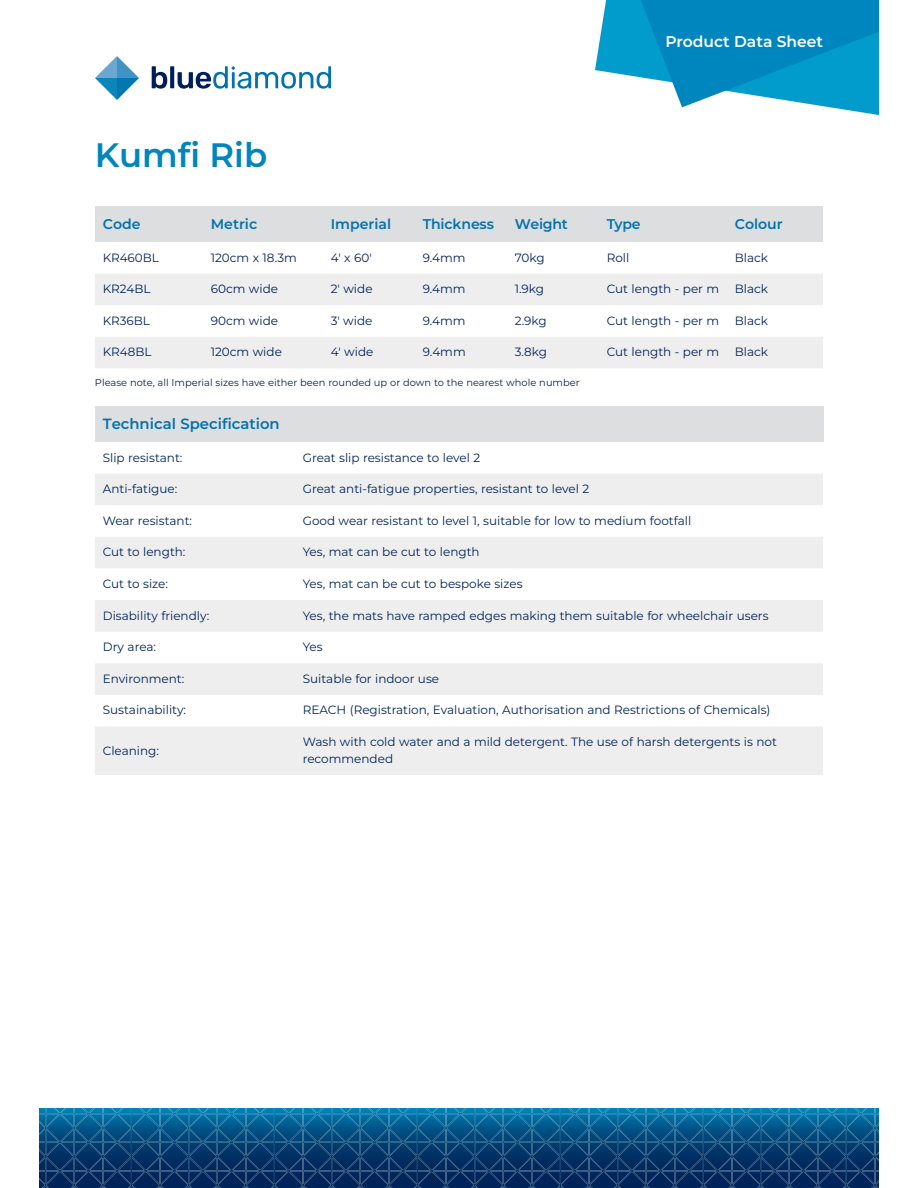
<style>
.page{position:relative;width:918px;height:1188px;background:#fff}
.page>*{position:absolute;margin:0;border:0;box-sizing:border-box;transform-origin:0 0}
.t1{font:600 33.9px "Montserrat";color:#0086be}
.t2{font:600 15.45px "Montserrat";color:#fff}
.t3{font:600 14.85px "Montserrat";color:#0073ae}
.t4{font:600 14.1px "Montserrat";color:#0073ae}
.t5{font:12px/17px "Montserrat";color:#002359}
.t6{font:9.9px "Montserrat";color:#002359}
</style>
<div class="page">
<svg style="left:95px;top:56px;width:44px;height:44px"></svg>
<svg style="left:152px;top:66px;width:179px;height:23px"></svg>
<img style="left:39px;top:1108px;width:840px;height:80px">
<svg style="left:595px;top:0;width:284px;height:115px"></svg>
<div style="left:95px;top:406px;width:728px;height:36px;background:#dddee0"></div>
<svg style="left:95px;top:474px;width:728px;height:301px;fill:#eeeeef"></svg>
<div style="left:95px;top:206px;width:728px;height:36px;background:#dddee0"></div>
<svg style="left:95px;top:274px;width:728px;height:94px;fill:#eeeeef"></svg>
<h1 class="t1" style="left:95px;top:140px;width:174px">Kumfi Rib</h1>
<p class="t2" style="left:666px;top:35px;width:159px">Product Data Sheet</p>
<p class="t4" style="left:103px;top:218px;width:39px">Code</p>
<p class="t4" style="left:211px;top:218px;width:48px">Metric</p>
<p class="t4" style="left:331px;top:218px;width:62px">Imperial</p>
<p class="t4" style="left:423px;top:218px;width:73px">Thickness</p>
<p class="t4" style="left:515px;top:218px;width:55px">Weight</p>
<p class="t4" style="left:607px;top:218px;width:35px">Type</p>
<p class="t4" style="left:735px;top:218px;width:50px">Colour</p>
<p class="t5" style="left:103px;top:250px;width:58px">KR460BL</p>
<p class="t5" style="left:211px;top:250px;width:88px">120cm x 18.3m</p>
<p class="t5" style="left:331px;top:250px;width:43px">4' x 60'</p>
<p class="t5" style="left:423px;top:250px;width:44px">9.4mm</p>
<p class="t5" style="left:515px;top:250px;width:31px">70kg</p>
<p class="t5" style="left:607px;top:250px;width:24px">Roll</p>
<p class="t5" style="left:735px;top:250px;width:35px">Black</p>
<p class="t5" style="left:103px;top:281px;width:49px">KR24BL</p>
<p class="t5" style="left:211px;top:281px;width:69px">60cm wide</p>
<p class="t5" style="left:331px;top:281px;width:43px">2' wide</p>
<p class="t5" style="left:423px;top:281px;width:44px">9.4mm</p>
<p class="t5" style="left:515px;top:281px;width:31px">1.9kg</p>
<p class="t5" style="left:607px;top:281px;width:114px">Cut length - per m</p>
<p class="t5" style="left:735px;top:281px;width:35px">Black</p>
<p class="t5" style="left:103px;top:313px;width:49px">KR36BL</p>
<p class="t5" style="left:211px;top:313px;width:69px">90cm wide</p>
<p class="t5" style="left:331px;top:313px;width:43px">3' wide</p>
<p class="t5" style="left:423px;top:313px;width:44px">9.4mm</p>
<p class="t5" style="left:515px;top:313px;width:33px">2.9kg</p>
<p class="t5" style="left:607px;top:313px;width:114px">Cut length - per m</p>
<p class="t5" style="left:735px;top:313px;width:35px">Black</p>
<p class="t5" style="left:103px;top:344px;width:50px">KR48BL</p>
<p class="t5" style="left:211px;top:344px;width:73px">120cm wide</p>
<p class="t5" style="left:331px;top:344px;width:44px">4' wide</p>
<p class="t5" style="left:423px;top:344px;width:44px">9.4mm</p>
<p class="t5" style="left:515px;top:344px;width:34px">3.8kg</p>
<p class="t5" style="left:607px;top:344px;width:114px">Cut length - per m</p>
<p class="t5" style="left:735px;top:344px;width:35px">Black</p>
<p class="t6" style="left:95px;top:378px;width:486px">Please note, all Imperial sizes have either been rounded up or down to the nearest whole number</p>
<p class="t3" style="left:103px;top:418px;width:178px">Technical Specification</p>
<p class="t5" style="left:103px;top:450px;width:81px">Slip resistant:</p>
<p class="t5" style="left:303px;top:450px;width:179px">Great slip resistance to level 2</p>
<p class="t5" style="left:103px;top:481px;width:76px">Anti-fatigue:</p>
<p class="t5" style="left:303px;top:481px;width:288px">Great anti-fatigue properties, resistant to level 2</p>
<p class="t5" style="left:103px;top:513px;width:91px">Wear resistant:</p>
<p class="t5" style="left:303px;top:513px;width:390px">Good wear resistant to level 1, suitable for low to medium footfall</p>
<p class="t5" style="left:103px;top:544px;width:84px">Cut to length:</p>
<p class="t5" style="left:303px;top:544px;width:178px">Yes, mat can be cut to length</p>
<p class="t5" style="left:103px;top:576px;width:67px">Cut to size:</p>
<p class="t5" style="left:303px;top:576px;width:221px">Yes, mat can be cut to bespoke sizes</p>
<p class="t5" style="left:103px;top:608px;width:108px">Disability friendly:</p>
<p class="t5" style="left:303px;top:608px;width:467px">Yes, the mats have ramped edges making them suitable for wheelchair users</p>
<p class="t5" style="left:103px;top:639px;width:55px">Dry area:</p>
<p class="t5" style="left:303px;top:639px;width:22px">Yes</p>
<p class="t5" style="left:103px;top:671px;width:83px">Environment:</p>
<p class="t5" style="left:303px;top:671px;width:138px">Suitable for indoor use</p>
<p class="t5" style="left:103px;top:702px;width:85px">Sustainability:</p>
<p class="t5" style="left:303px;top:702px;width:469px">REACH (Registration, Evaluation, Authorisation and Restrictions of Chemicals)</p>
<p class="t5" style="left:103px;top:742px;width:58px">Cleaning:</p>
<p class="t5" style="left:303px;top:734px;width:476px">Wash with cold water and a mild detergent. The use of harsh detergents is not recommended</p>
</div>
